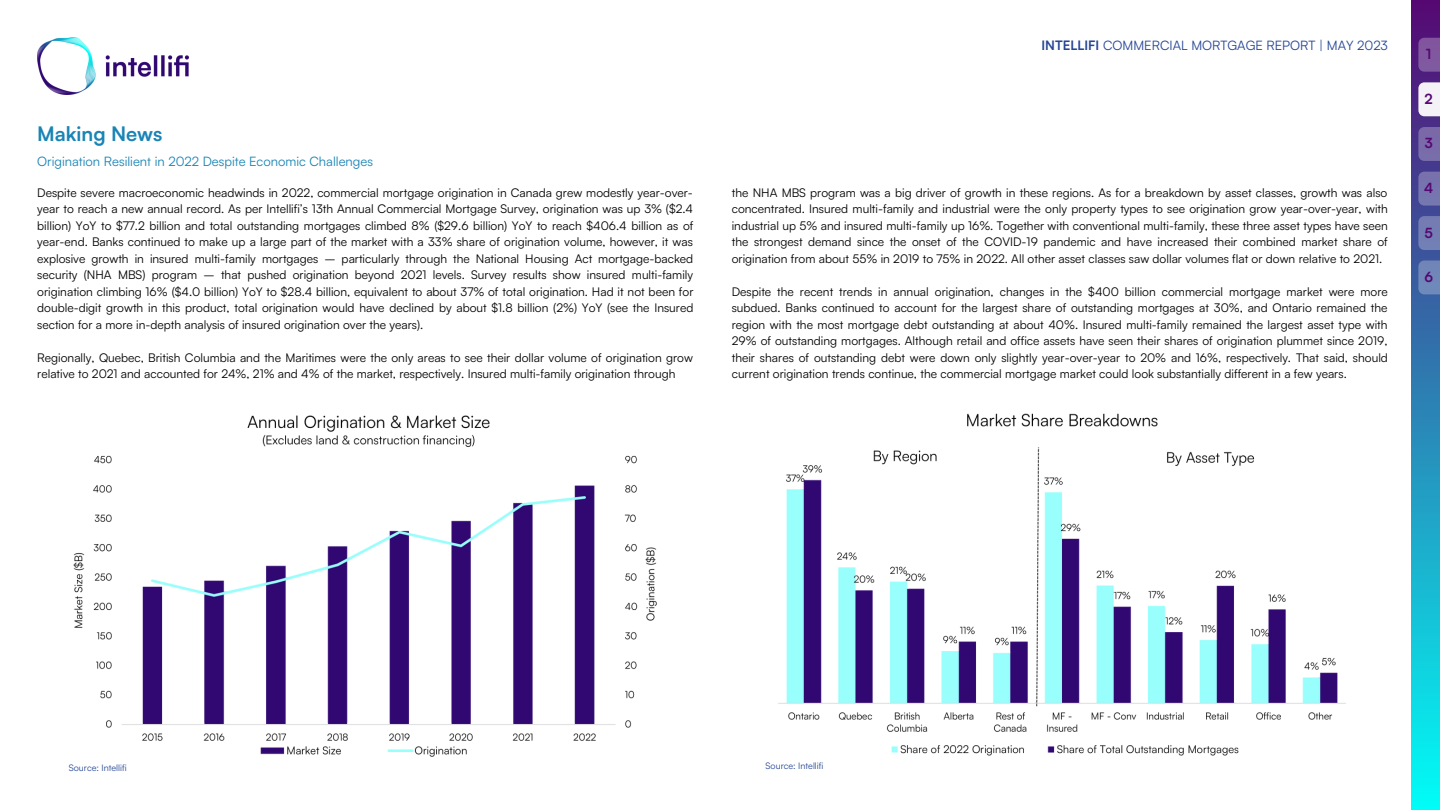
<style>
.page{position:relative;width:1440px;height:810px;background:#fff}
.page>*{position:absolute;margin:0;border:0;box-sizing:border-box;transform-origin:0 0}
.t1{font:700 20px "Satoshi";color:#1984b5}
.t2{font:700 14px "Satoshi";color:#560872}
.t3{font:13px "Satoshi";color:#1984b5}
.t4{font:13px "Satoshi";color:#254694}
.t5{font:12px/16.5px "Satoshi";color:#000;text-align:justify}
.t6{font:9px "Satoshi";color:#254694}
.s1{font-weight:700}
</style>
<div class="page">
<img style="left:37px;top:38px;width:151px;height:57px">
<img style="left:73px;top:415px;width:584px;height:342px">
<img style="left:778px;top:413px;width:568px;height:343px">
<div style="left:1411px;top:1px;width:29px;height:809px;background:linear-gradient(to bottom,#560872,#00fdf7)"></div>
<div style="left:1418px;top:38px;width:22px;height:34px;background:#80589f"></div>
<div style="left:1418px;top:82px;width:22px;height:34px;background:#f5f2f7"></div>
<div style="left:1418px;top:127px;width:22px;height:34px;background:#7a6baa"></div>
<div style="left:1418px;top:172px;width:22px;height:34px;background:#7675af"></div>
<div style="left:1418px;top:216px;width:22px;height:34px;background:#737eb3"></div>
<div style="left:1418px;top:261px;width:22px;height:33px;background:#7088b9"></div>
<p class="t1" style="left:37px;top:121px;width:127px">Making News</p>
<p class="t3" style="left:37px;top:152px;width:337px">Origination Resilient in 2022 Despite Economic Challenges</p>
<p class="t5" style="left:37px;top:184px;width:658px">Despite severe macroeconomic headwinds in 2022, commercial mortgage origination in Canada grew modestly year-over&shy;year to reach a new annual record. As per Intellifi’s 13th Annual Commercial Mortgage Survey, origination was up 3% ($2.4 billion) YoY to $77.2 billion and total outstanding mortgages climbed 8% ($29.6 billion) YoY to reach $406.4 billion as of year-end. Banks continued to make up a large part of the market with a 33% share of origination volume, however, it was explosive growth in insured multi-family mortgages – particularly through the National Housing Act mortgage-backed security (NHA MBS) program – that pushed origination beyond 2021 levels. Survey results show insured multi-family origination climbing 16% ($4.0 billion) YoY to $28.4 billion, equivalent to about 37% of total origination. Had it not been for double-digit growth in this product, total origination would have declined by about $1.8 billion (2%) YoY (see the Insured section for a more in-depth analysis of insured origination over the years).</p>
<p class="t5" style="left:37px;top:349px;width:657px">Regionally, Quebec, British Columbia and the Maritimes were the only areas to see their dollar volume of origination grow relative to 2021 and accounted for 24%, 21% and 4% of the market, respectively. Insured multi-family origination through</p>
<p class="t4" style="left:1041px;top:37px;width:348px"><span class="s1">INTELLIFI</span> COMMERCIAL MORTGAGE REPORT | MAY 2023</p>
<p class="t5" style="left:732px;top:184px;width:658px">the NHA MBS program was a big driver of growth in these regions. As for a breakdown by asset classes, growth was also concentrated. Insured multi-family and industrial were the only property types to see origination grow year-over-year, with industrial up 5% and insured multi-family up 16%. Together with conventional multi-family, these three asset types have seen the strongest demand since the onset of the COVID-19 pandemic and have increased their combined market share of origination from about 55% in 2019 to 75% in 2022. All other asset classes saw dollar volumes flat or down relative to 2021.</p>
<p class="t5" style="left:732px;top:283px;width:658px">Despite the recent trends in annual origination, changes in the $400 billion commercial mortgage market were more subdued. Banks continued to account for the largest share of outstanding mortgages at 30%, and Ontario remained the region with the most mortgage debt outstanding at about 40%. Insured multi-family remained the largest asset type with 29% of outstanding mortgages. Although retail and office assets have seen their shares of origination plummet since 2019, their shares of outstanding debt were down only slightly year-over-year to 20% and 16%, respectively. That said, should current origination trends continue, the commercial mortgage market could look substantially different in a few years.</p>
<p class="t2" style="left:1426px;top:45px;width:7px">1</p>
<p class="t2" style="left:1425px;top:90px;width:10px">2</p>
<p class="t2" style="left:1425px;top:134px;width:9px">3</p>
<p class="t2" style="left:1424px;top:179px;width:11px">4</p>
<p class="t2" style="left:1425px;top:223px;width:10px">5</p>
<p class="t2" style="left:1424px;top:268px;width:10px">6</p>
<p class="t6" style="left:69px;top:762px;width:59px">Source: Intellifi</p>
<p class="t6" style="left:766px;top:760px;width:59px">Source: Intellifi</p>
</div>
